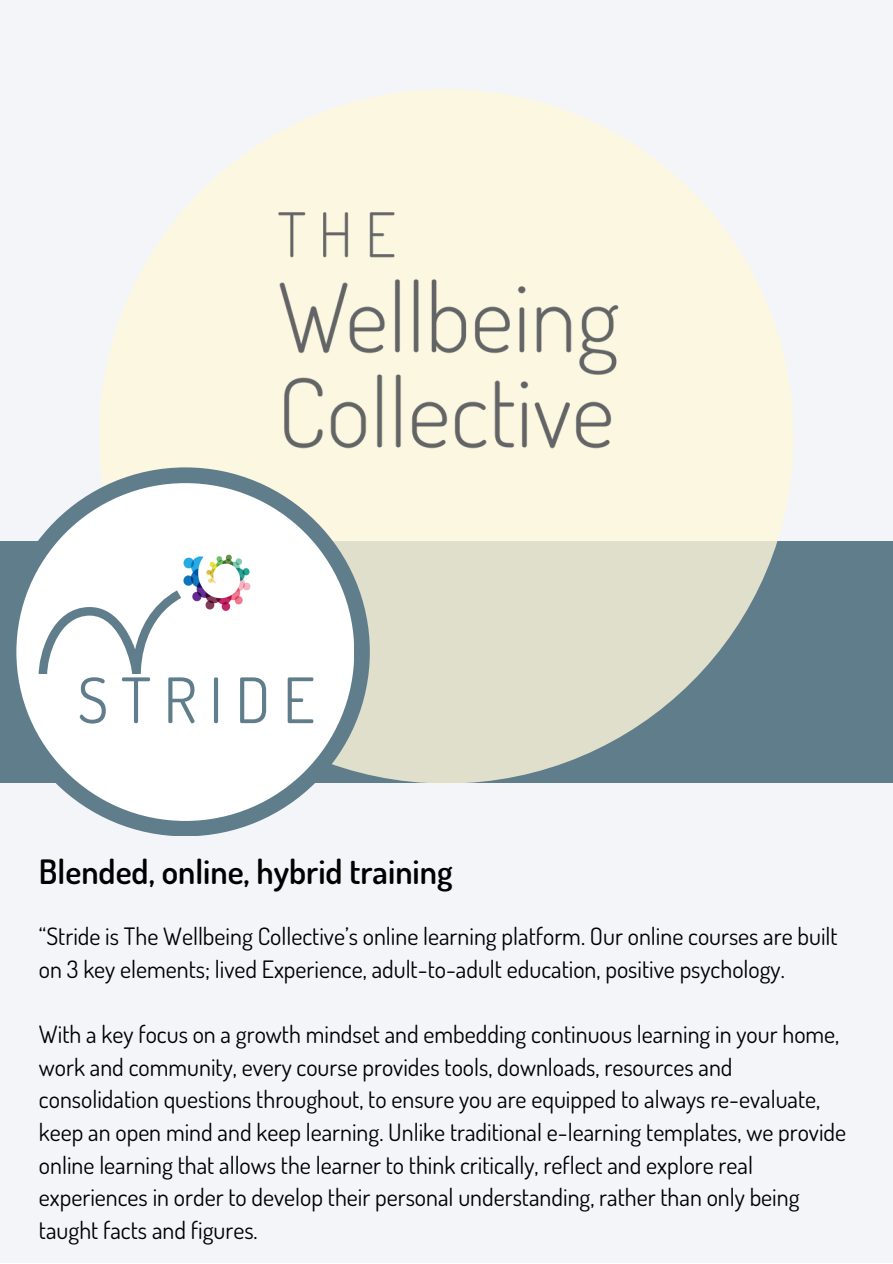
<style>
.page{position:relative;width:893px;height:1264px;background:#fff}
.page>*{position:absolute;margin:0;border:0;box-sizing:border-box;transform-origin:0 0}
.t1{font:62.55px "Dosis";letter-spacing:.2em;color:#607d8b}
.t2{font:600 33.6px "Dosis";color:#000}
.t3{font:24px/32.5px "Dosis";color:#000}
</style>
<div class="page">
<div style="left:0;top:0;width:892px;height:1262px;background:#f3f5f9"></div>
<div style="left:0;top:541px;width:892px;height:242px;background:#607d8b"></div>
<svg style="left:99px;top:89px;width:694px;height:694px;background:#f1eed9"></svg>
<div style="left:1px;top:467px;width:369px;height:369px;background:#607d8b;border-radius:50%"></div>
<div style="left:16px;top:483px;width:338px;height:338px;background:#fff;border-radius:50%"></div>
<img style="left:247px;top:197px;width:398px;height:271px">
<svg style="left:39px;top:590px;width:140px;height:83px"></svg>
<img style="left:179px;top:554px;width:72px;height:57px">
<p class="t1" style="left:77px;top:659px;width:239px">STRIDE</p>
<p class="t2" style="left:39px;top:849px;width:415px">Blended, online, hybrid training</p>
<p class="t3" style="left:39px;top:919px;width:800px">“Stride is The Wellbeing Collective’s online learning platform. Our online courses are built on 3 key elements; lived Experience, adult-to-adult education, positive psychology.</p>
<p class="t3" style="left:39px;top:1017px;width:808px">With a key focus on a growth mindset and embedding continuous learning in your home, work and community, every course provides tools, downloads, resources and consolidation questions throughout, to ensure you are equipped to always re-evaluate, keep an open mind and keep learning. Unlike traditional e-learning templates, we provide online learning that allows the learner to think critically, reflect and explore real experiences in order to develop their personal understanding, rather than only being taught facts and figures.</p>
</div>
